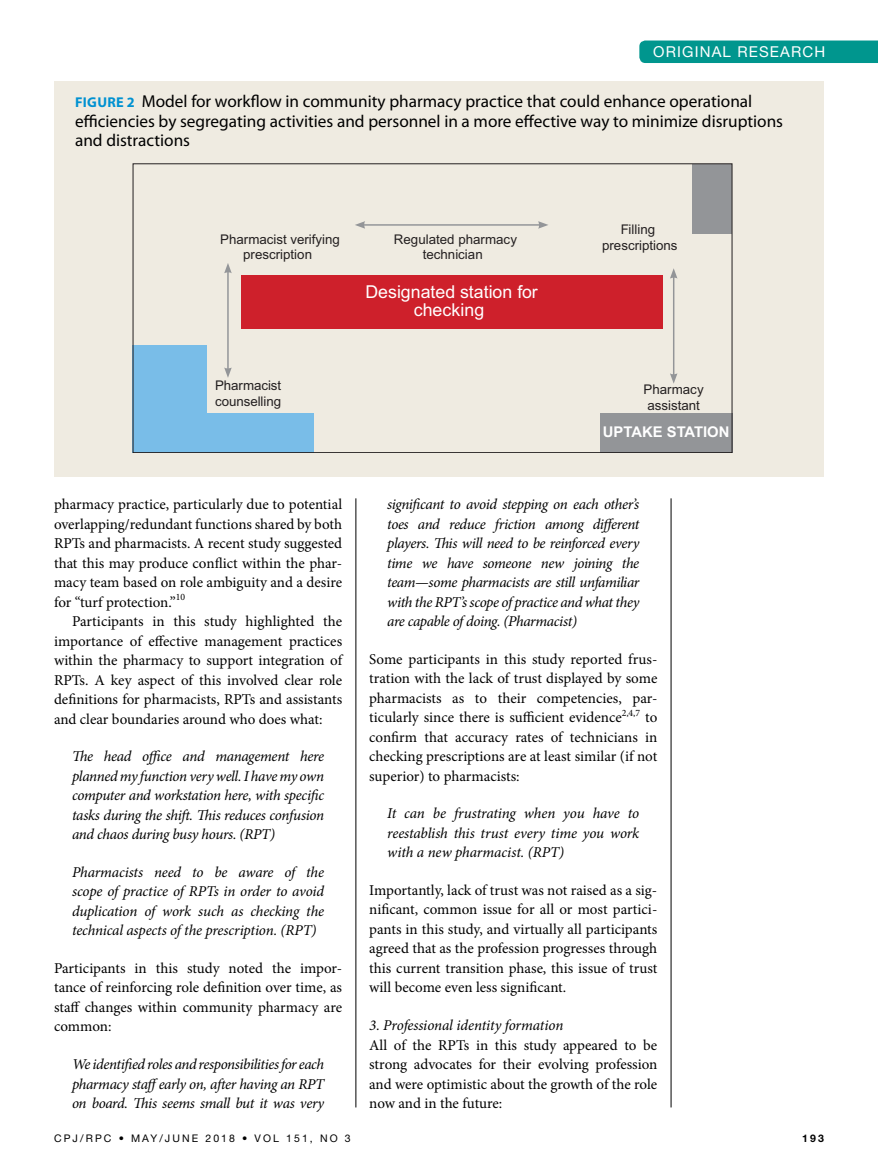
<style>
.page{position:relative;width:878px;height:1175px;background:#fff}
.page>*{position:absolute;margin:0;border:0;box-sizing:border-box;transform-origin:0 0}
.t1{font:17.7px/17.7px "Arial";color:#fff;text-align:center}
.t2{font:17.25px/19.5px "Myriad Pro";color:#000}
.t3{font:15px/19.5px "Minion Pro";letter-spacing:-.005em;color:#000;text-align:justify}
.t4{font:italic 15px/19.5px "Minion Pro";letter-spacing:-.02em;color:#000;text-align:justify}
.t5{font:15px "Helvetica Neue LT Std";letter-spacing:.075em;color:#fff}
.t6{font:700 14.85px "Arial";color:#fff}
.t7{font:13.35px/16px "Arial";color:#231f20;text-align:center}
.t8{font:10.5px "Helvetica Neue LT Std";letter-spacing:.2em;color:#000}
.t9{font:700 10.5px "Helvetica Neue LT Std";color:#000}
.t10{font:9.75px "Minion Pro";color:#000}
.s1{font-weight:700;font-size:14.25px;color:#0091d1}
</style>
<div class="page">
<div style="left:639px;top:40px;width:239px;height:23px;background:#00968e"></div>
<hr style="left:670px;top:498px;width:1px;height:609px;background:#000">
<hr style="left:355px;top:498px;width:1px;height:609px;background:#000">
<div style="left:54px;top:81px;width:770px;height:396px;background:#efebe1"></div>
<div style="left:133px;top:345px;width:74px;height:108px;background:#79bde8"></div>
<div style="left:241px;top:276px;width:421px;height:53px;background:#ce202b"></div>
<div style="left:600px;top:414px;width:132px;height:39px;background:#939598"></div>
<div style="left:194px;top:414px;width:120px;height:39px;background:#79bde8"></div>
<hr style="left:227px;top:271px;width:2px;height:99px;background:#939598">
<svg style="left:224px;top:263px;width:8px;height:10px"></svg>
<svg style="left:224px;top:367px;width:8px;height:11px"></svg>
<hr style="left:363px;top:224px;width:177px;height:2px;background:#939598">
<svg style="left:355px;top:221px;width:10px;height:8px"></svg>
<svg style="left:538px;top:221px;width:10px;height:8px"></svg>
<hr style="left:673px;top:276px;width:1px;height:99px;background:#939598">
<svg style="left:670px;top:268px;width:7px;height:10px"></svg>
<svg style="left:670px;top:373px;width:7px;height:11px"></svg>
<div style="left:692px;top:164px;width:39px;height:69px;background:#939598"></div>
<div style="left:133px;top:163px;width:599px;height:290px;border:1px solid #231f20"></div>
<p class="t5" style="left:653px;top:43px;width:173px">ORIGINAL RESEARCH</p>
<p class="t2" style="left:75px;top:92px;width:709px"><span class="s1">FIGURE 2</span> Model for workflow in community pharmacy practice that could enhance operational efficiencies by segregating activities and personnel in a more effective way to minimize disruptions and distractions</p>
<p class="t7" style="left:220px;top:232px;width:121px;line-height:14.9px">Pharmacist verifying prescription</p>
<p class="t7" style="left:394px;top:232px;width:125px;line-height:14.9px">Regulated pharmacy technician</p>
<p class="t7" style="left:602px;top:221px;width:77px">Filling prescriptions</p>
<p class="t1" style="left:365px;top:283px;width:174px">Designated station for checking</p>
<p class="t7" style="left:215px;top:378px;width:68px;text-align:left">Pharmacist counselling</p>
<p class="t3" style="left:54px;top:495px;width:290px">pharmacy practice, particularly due to potential overlapping/redundant functions shared by both RPTs and pharmacists. A recent study suggested that this may produce conflict within the phar&shy;macy team based on role ambiguity and a desire for “turf protection.”</p>
<p class="t10" style="left:176px;top:590px;width:11px">10</p>
<p class="t3" style="left:54px;top:612px;width:290px;text-indent:18px">Participants in this study highlighted the importance of effective management practices within the pharmacy to support integration of RPTs. A key aspect of this involved clear role definitions for pharmacists, RPTs and assistants and clear boundaries around who does what:</p>
<p class="t4" style="left:72px;top:746px;width:253px">The head office and management here planned my function very well. I have my own computer and workstation here, with specific tasks during the shift. This reduces confusion and chaos during busy hours. (RPT)</p>
<p class="t4" style="left:72px;top:862px;width:254px">Pharmacists need to be aware of the scope of practice of RPTs in order to avoid duplication of work such as checking the technical aspects of the prescription. (RPT)</p>
<p class="t3" style="left:54px;top:958px;width:289px">Participants in this study noted the impor&shy;tance of reinforcing role definition over time, as staff changes within community pharmacy are common:</p>
<p class="t4" style="left:72px;top:1054px;width:254px">We identified roles and responsibilities for each pharmacy staffearly on, after having an RPT on board. This seems small but it was very</p>
<p class="t7" style="left:643px;top:382px;width:62px;text-align:left">Pharmacy assistant</p>
<p class="t6" style="left:603px;top:422px;width:128px">UPTAKE STATION</p>
<p class="t4" style="left:387px;top:494px;width:254px">significant to avoid stepping on each other’s toes and reduce friction among different players. This will need to be reinforced every time we have someone new joining the team—some pharmacists are still unfamiliar with the RPT’s scope of practice and what they are capable of doing. (Pharmacist)</p>
<p class="t3" style="left:369px;top:649px;width:290px">Some participants in this study reported frus&shy;tration with the lack of trust displayed by some pharmacists as to their competencies, par&shy;ticularly since there is sufficient evidence<sup>2,4,7</sup> to confirm that accuracy rates of technicians in checking prescriptions are at least similar (if not superior) to pharmacists:</p>
<p class="t4" style="left:387px;top:803px;width:254px">It can be frustrating when you have to reestablish this trust every time you work with a new pharmacist. (RPT)</p>
<p class="t3" style="left:369px;top:880px;width:290px">Importantly, lack of trust was not raised as a sig&shy;nificant, common issue for all or most partici&shy;pants in this study, and virtually all participants agreed that as the profession progresses through this current transition phase, this issue of trust will become even less significant.</p>
<p class="t4" style="left:369px;top:1015px;width:196px">3. Professional identity formation</p>
<p class="t3" style="left:369px;top:1035px;width:290px">All of the RPTs in this study appeared to be strong advocates for their evolving profession and were optimistic about the growth of the role now and in the future:</p>
<p class="t8" style="left:54px;top:1132px;width:298px">CPJ/RPC • MAY/JUNE 2018 • VOL 151, NO 3</p>
<p class="t9" style="left:802px;top:1131px;width:23px">193</p>
</div>
